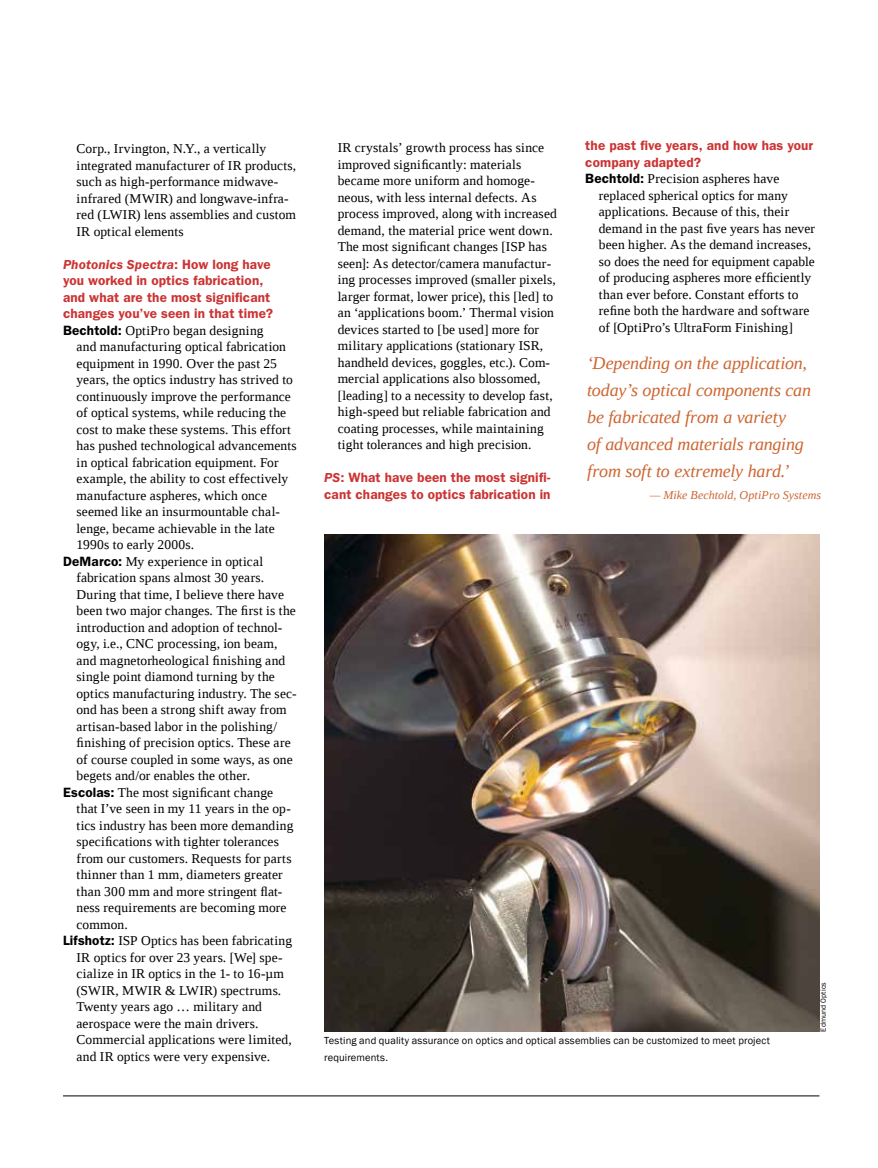
<style>
.page{position:relative;width:878px;height:1168px;background:#fff}
.page>*{position:absolute;margin:0;border:0;box-sizing:border-box;transform-origin:0 0}
.t1{font:italic 18px/27px "Liberation Serif";letter-spacing:-.01em;color:#cd6632}
.t2{font:13.5px/16.5px "Liberation Serif";letter-spacing:.01em;color:#000}
.t3{font:600 13.5px/16.5px "ITC Franklin Gothic Std";letter-spacing:.01em;color:#c33}
.t4{font:italic 12px "Liberation Serif";letter-spacing:.005em;color:#cd6632}
.t5{font:10.5px/16.5px "Franklin Gothic";letter-spacing:.015em;color:#000}
.t6{font:7.5px "Franklin Gothic";letter-spacing:.02em;color:#000}
.s1{font-style:italic}
.s2{font-family:"ITC Franklin Gothic Std";font-weight:600}
</style>
<div class="page">
<hr style="left:63px;top:1095px;width:756px;height:1px;background:#000">
<img style="left:324px;top:535px;width:495px;height:496px">
<p class="t2" style="left:76px;top:141px;width:221px">Corp., Irvington, N.Y., a vertically integrated manufacturer of IR products, such as high-performance midwave&shy;infrared (MWIR) and longwave-infra&shy;red (LWIR) lens assemblies and custom IR optical elements</p>
<p class="t3" style="left:63px;top:256px;width:211px"><span class="s1">Photonics Spectra</span>: How long have you worked in optics fabrication, and what are the most significant changes you’ve seen in that time?</p>
<p class="t2" style="left:63px;top:322px;width:202px"><span class="s2">Bechtold:</span> OptiPro began designing</p>
<p class="t2" style="left:76px;top:338px;width:211px">and manufacturing optical fabrication</p>
<p class="t2" style="left:76px;top:355px;width:202px">equipment in 1990. Over the past 25</p>
<p class="t2" style="left:76px;top:371px;width:218px">years, the optics industry has strived to</p>
<p class="t2" style="left:76px;top:388px;width:216px">continuously improve the performance</p>
<p class="t2" style="left:76px;top:404px;width:211px">of optical systems, while reducing the</p>
<p class="t2" style="left:76px;top:421px;width:216px">cost to make these systems. This effort</p>
<p class="t2" style="left:76px;top:437px;width:222px">has pushed technological advancements</p>
<p class="t2" style="left:76px;top:454px;width:203px">in optical fabrication equipment. For</p>
<p class="t2" style="left:76px;top:470px;width:213px">example, the ability to cost effectively</p>
<p class="t2" style="left:76px;top:487px;width:192px">manufacture aspheres, which once</p>
<p class="t2" style="left:76px;top:503px;width:205px">seemed like an insurmountable chal-</p>
<p class="t2" style="left:76px;top:520px;width:200px">lenge, became achievable in the late</p>
<p class="t2" style="left:76px;top:536px;width:119px">1990s to early 2000s.</p>
<p class="t2" style="left:63px;top:553px;width:202px"><span class="s2">DeMarco:</span> My experience in optical</p>
<p class="t2" style="left:77px;top:569px;width:189px">fabrication spans almost 30 years.</p>
<p class="t2" style="left:77px;top:586px;width:209px">During that time, I believe there have</p>
<p class="t2" style="left:77px;top:602px;width:221px">been two major changes. The first is the</p>
<p class="t2" style="left:77px;top:619px;width:207px">introduction and adoption of technol-</p>
<p class="t2" style="left:76px;top:635px;width:202px">ogy, i.e., CNC processing, ion beam,</p>
<p class="t2" style="left:76px;top:652px;width:210px">and magnetorheological finishing and</p>
<p class="t2" style="left:76px;top:668px;width:200px">single point diamond turning by the</p>
<p class="t2" style="left:76px;top:685px;width:222px">optics manufacturing industry. The sec-</p>
<p class="t2" style="left:76px;top:701px;width:212px">ond has been a strong shift away from</p>
<p class="t2" style="left:76px;top:718px;width:202px">artisan-based labor in the polishing/</p>
<p class="t2" style="left:76px;top:734px;width:216px">finishing of precision optics. These are</p>
<p class="t2" style="left:76px;top:751px;width:218px">of course coupled in some ways, as one</p>
<p class="t2" style="left:76px;top:767px;width:175px">begets and/or enables the other.</p>
<p class="t2" style="left:63px;top:784px;width:211px"><span class="s2">Escolas:</span> The most significant change</p>
<p class="t2" style="left:76px;top:800px;width:216px">that I’ve seen in my 11 years in the op-</p>
<p class="t2" style="left:76px;top:817px;width:218px">tics industry has been more demanding</p>
<p class="t2" style="left:76px;top:833px;width:204px">specifications with tighter tolerances</p>
<p class="t2" style="left:76px;top:850px;width:216px">from our customers. Requests for parts</p>
<p class="t2" style="left:76px;top:866px;width:208px">thinner than 1 mm, diameters greater</p>
<p class="t2" style="left:76px;top:883px;width:207px">than 300 mm and more stringent flat-</p>
<p class="t2" style="left:76px;top:899px;width:211px">ness requirements are becoming more</p>
<p class="t2" style="left:76px;top:916px;width:53px">common.</p>
<p class="t2" style="left:63px;top:932px;width:230px"><span class="s2">Lifshotz:</span> ISP Optics has been fabricating</p>
<p class="t2" style="left:76px;top:949px;width:207px">IR optics for over 23 years. [We] spe-</p>
<p class="t2" style="left:76px;top:965px;width:209px">cialize in IR optics in the 1- to 16-µm</p>
<p class="t2" style="left:76px;top:982px;width:206px">(SWIR, MWIR &amp; LWIR) spectrums.</p>
<p class="t2" style="left:76px;top:998px;width:187px">Twenty years ago … military and</p>
<p class="t2" style="left:76px;top:1015px;width:183px">aerospace were the main drivers.</p>
<p class="t2" style="left:76px;top:1031px;width:217px">Commercial applications were limited,</p>
<p class="t2" style="left:76px;top:1048px;width:195px">and IR optics were very expensive.</p>
<p class="t2" style="left:337px;top:139px;width:221px">IR crystals’ growth process has since improved significantly: materials became more uniform and homoge&shy;neous, with less internal defects. As process improved, along with increased demand, the material price went down.<br>The most significant changes [ISP has seen]: As detector/camera manufactur&shy;ing processes improved (smaller pixels, larger format, lower price), this [led] to an ‘applications boom.’ Thermal vision devices started to [be used] more for military applications (stationary ISR, handheld devices, goggles, etc.). Com&shy;mercial applications also blossomed, [leading] to a necessity to develop fast, high-speed but reliable fabrication and coating processes, while maintaining tight tolerances and high precision.</p>
<p class="t3" style="left:324px;top:469px;width:228px"><span class="s1">PS</span>: What have been the most signifi&shy;cant changes to optics fabrication in</p>
<p class="t3" style="left:585px;top:137px;width:229px">the past five years, and how has your company adapted?</p>
<p class="t2" style="left:598px;top:171px;width:218px;text-indent:-13px"><span class="s2">Bechtold:</span> Precision aspheres have replaced spherical optics for many applications. Because of this, their demand in the past five years has never been higher. As the demand increases, so does the need for equipment capable of producing aspheres more efficiently than ever before. Constant efforts to refine both the hardware and software of [OptiPro’s UltraForm Finishing]</p>
<h1 class="t1" style="left:587px;top:349px;width:225px">‘Depending on the application, today’s optical components can be fabricated from a variety<br>of advanced materials ranging from soft to extremely hard.’</h1>
<p class="t4" style="left:649px;top:487px;width:173px">— Mike Bechtold, OptiPro Systems</p>
<p class="t6" style="left:818px;top:1031px;width:51px;rotate:-90deg">Edmund Optics</p>
<p class="t5" style="left:324px;top:1032px;width:447px">Testing and quality assurance on optics and optical assemblies can be customized to meet project requirements.</p>
</div>
